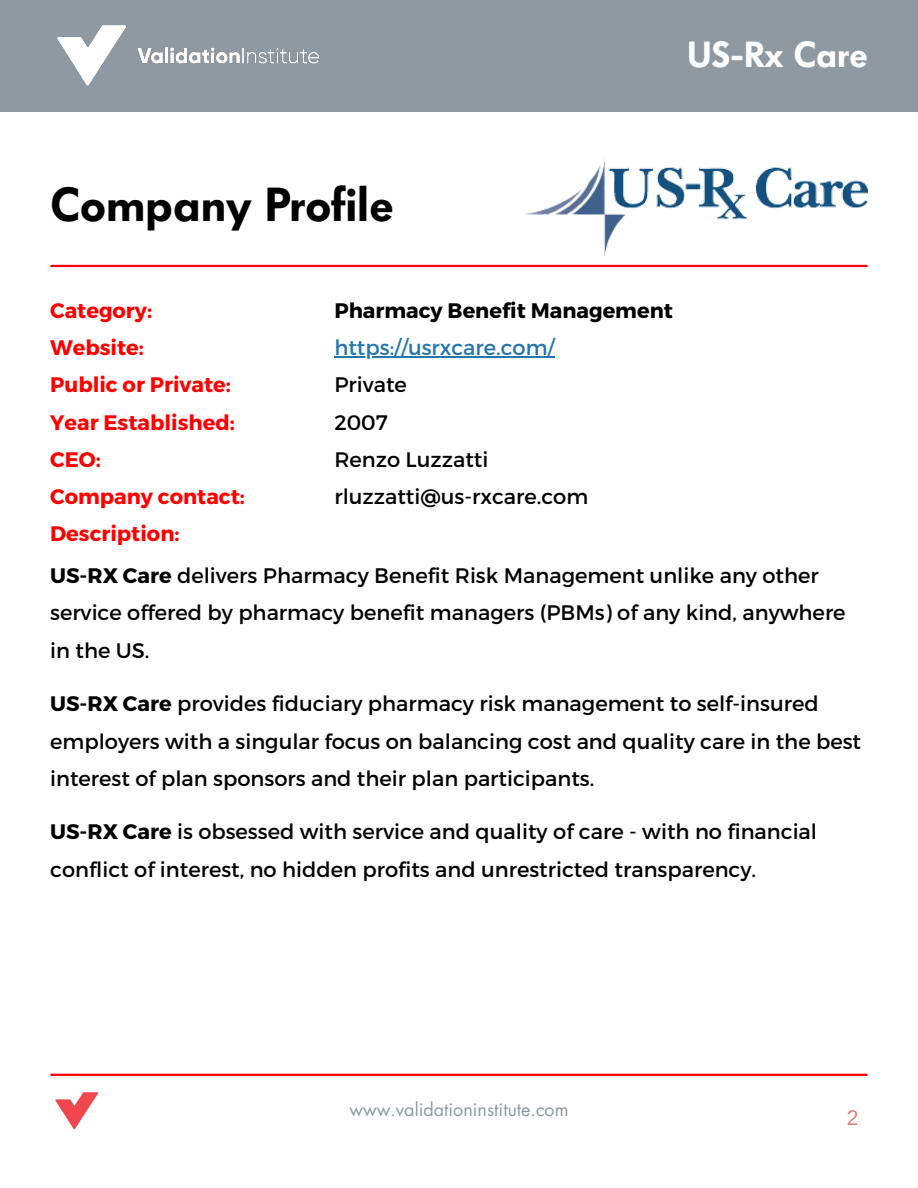
<style>
.page{position:relative;width:918px;height:1188px;background:#fff}
.page>*{position:absolute;margin:0;border:0;box-sizing:border-box;transform-origin:0 0}
.t1{font:600 47.25px "Futura BQ";color:#000}
.t2{font:600 36px "Futura BQ";color:#fff}
.t3{font:21px/37.5px "Montserrat";color:#000}
.t4{font:700 21px/37.2px "Montserrat";color:#f00}
.t5{font:700 21px "Montserrat";color:#000}
.t6{font:21px "Arimo";color:#d97f76}
.t7{font:18px "Futura LT";color:#8e99a2}
.s1{color:#2475b0}
.s2{font-weight:700}
</style>
<div class="page">
<div style="left:0;top:0;width:918px;height:112px;background:#8e99a2"></div>
<img style="left:57px;top:25px;width:262px;height:61px">
<hr style="left:51px;top:1074px;width:816px;height:2px;background:#f00">
<img style="left:55px;top:1092px;width:44px;height:38px">
<hr style="left:51px;top:265px;width:816px;height:2px;background:#f00">
<img style="left:526px;top:159px;width:342px;height:109px">
<hr style="left:334px;top:356px;width:221px;height:2px;background:#2475b0">
<p class="t2" style="left:687px;top:33px;width:182px">US-Rx Care</p>
<h4 class="t1" style="left:50px;top:177px;width:345px">Company Profile</h4>
<h4 class="t4" style="left:50px;top:291px;width:196px">Category:<br>Website:<br>Public or Private:<br>Year Established:<br>CEO:<br>Company contact:<br>Description:</h4>
<h4 class="t5" style="left:334px;top:297px;width:340px">Pharmacy Benefit Management</h4>
<h4 class="t3" style="left:334px;top:328px;width:255px"><span class="s1">https://usrxcare.com/<br></span>Private<br>2007<br>Renzo Luzzatti rluzzatti@us-rxcare.com</h4>
<p class="t3" style="left:50px;top:556px;width:797px"><span class="s2">US-RX Care</span> delivers Pharmacy Benefit Risk Management unlike any other service offered by pharmacy benefit managers (PBMs) of any kind, anywhere in the US.</p>
<h1 class="t3" style="left:50px;top:684px;width:813px"><span class="s2">US-RX Care</span> provides fiduciary pharmacy risk management to self-insured employers with a singular focus on balancing cost and quality care in the best interest of plan sponsors and their plan participants.</h1>
<h3 class="t3" style="left:50px;top:812px;width:768px"><span class="s2">US-RX Care</span> is obsessed with service and quality of care - with no financial conflict of interest, no hidden profits and unrestricted transparency.</h3>
<p class="t7" style="left:349px;top:1098px;width:221px">www.validationinstitute.com</p>
<p class="t6" style="left:847px;top:1106px;width:13px">2</p>
</div>
